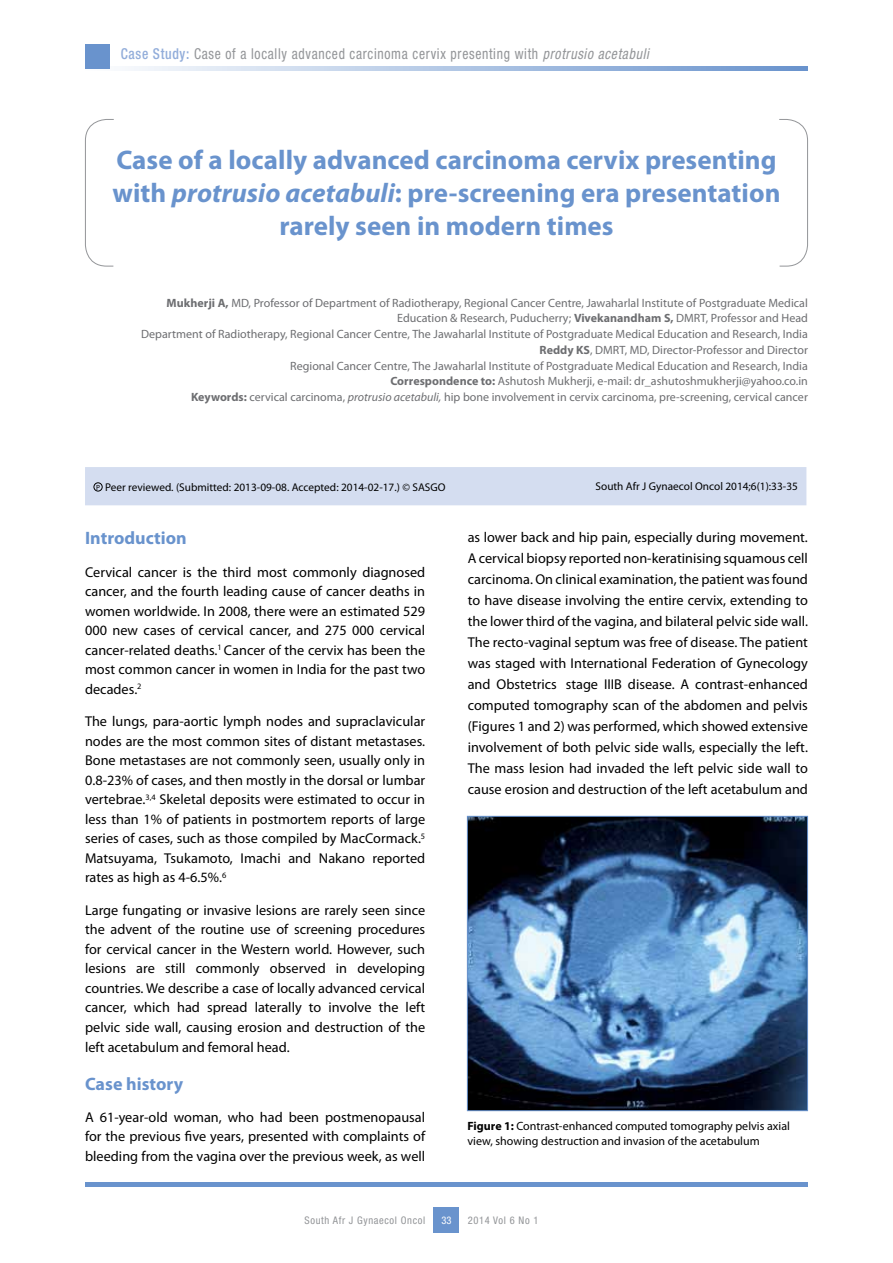
<style>
.page{position:relative;width:893px;height:1263px;background:#fff}
.page>*{position:absolute;margin:0;border:0;box-sizing:border-box;transform-origin:0 0}
.t1{font:700 27px/33px "Myriad Pro";color:#6993cd;text-align:center}
.t2{font:700 18px "Myriad Pro";color:#6993cd}
.t3{font:condensed 15px "Helvetica Neue LT Std";letter-spacing:.05em;color:#939598;scale:.91 1}
.t4{font:14.25px/19.5px "Myriad Pro";color:#000;text-align:justify}
.t5{font:12px/15.8px "Myriad Pro";color:#6d6e71;text-align:right}
.t6{font:12px/15px "Myriad Pro";color:#000}
.t7{font:11.25px "Myriad Pro";color:#000}
.t8{font:condensed 10.5px "Helvetica Neue LT Std";letter-spacing:.06em;color:#939598}
.t9{font:condensed 10.5px "Helvetica Neue LT Std";color:#fff}
.s1{font-weight:500;color:#92adda}
.s2{font-style:italic}
.s3{font-weight:700}
.s4{font-size:7.5px}
</style>
<div class="page">
<div style="left:434px;top:1208px;width:25px;height:25px;background:#6993cd"></div>
<div style="left:85px;top:1182px;width:723px;height:5px;background:#6993cd"></div>
<svg style="left:85px;top:66px;width:723px;height:5px"></svg>
<div style="left:85px;top:44px;width:24px;height:24px;background:#6993cd"></div>
<svg style="left:85px;top:119px;width:29px;height:148px"></svg>
<svg style="left:779px;top:119px;width:29px;height:148px"></svg>
<div style="left:85px;top:467px;width:721px;height:38px;background:#d4ddf0"></div>
<div style="left:94px;top:482px;width:9px;height:9px;border:1px solid #000;border-radius:50%"></div>
<img style="left:469px;top:818px;width:337px;height:291px">
<div style="left:467px;top:816px;width:341px;height:295px;border:1px solid #6993cd"></div>
<p class="t3" style="left:121px;top:45px;width:582px"><span class="s1">Case Study:</span> Case of a locally advanced carcinoma cervix presenting with <span class="s2">protrusio acetabuli</span></p>
<h1 class="t1" style="left:112px;top:144px;width:669px">Case of a locally advanced carcinoma cervix presenting with <span class="s2">protrusio acetabuli</span>: pre-screening era presentation rarely seen in modern times</h1>
<p class="t5" style="left:141px;top:295px;width:668px"><span class="s3">Mukherji A,</span> MD, Professor of Department of Radiotherapy, Regional Cancer Centre, Jawaharlal Institute of Postgraduate Medical Education &amp; Research, Puducherry; <span class="s3">Vivekanandham S,</span> DMRT, Professor and Head<br>Department of Radiotherapy, Regional Cancer Centre, The Jawaharlal Institute of Postgraduate Medical Education and Research, India <span class="s3">Reddy KS</span>, DMRT, MD, Director-Professor and Director<br>Regional Cancer Centre, The Jawaharlal Institute of Postgraduate Medical Education and Research, India<br><span class="s3">Correspondence to:</span> Ashutosh Mukherji, e-mail: dr_ashutoshmukherji@yahoo.co.in<br><span class="s3">Keywords:</span> cervical carcinoma, <span class="s2">protrusio acetabuli,</span> hip bone involvement in cervix carcinoma, pre-screening, cervical cancer</p>
<p class="t7" style="left:96px;top:481px;width:351px"><span class="s4">P</span> Peer reviewed. (Submitted: 2013-09-08. Accepted: 2014-02-17.) © SASGO</p>
<p class="t7" style="left:595px;top:480px;width:204px">South Afr J Gynaecol Oncol 2014;6(1):33-35</p>
<p class="t2" style="left:85px;top:528px;width:103px">Introduction</p>
<p class="t4" style="left:85px;top:562px;width:342px">Cervical cancer is the third most commonly diagnosed cancer, and the fourth leading cause of cancer deaths in women worldwide. In 2008, there were an estimated 529<br>000 new cases of cervical cancer, and 275 000 cervical cancer-related deaths.<sup>1</sup> Cancer of the cervix has been the most common cancer in women in India for the past two decades.<sup>2</sup></p>
<p class="t4" style="left:85px;top:712px;width:342px">The lungs, para-aortic lymph nodes and supraclavicular nodes are the most common sites of distant metastases.<br>Bone metastases are not commonly seen, usually only in 0.8-23% of cases, and then mostly in the dorsal or lumbar vertebrae.<sup>3,4</sup> Skeletal deposits were estimated to occur in less than 1% of patients in postmortem reports of large series of cases, such as those compiled by MacCormack.<sup>5<br></sup>Matsuyama, Tsukamoto, Imachi and Nakano reported rates as high as 4-6.5%.<sup>6</sup></p>
<p class="t4" style="left:85px;top:900px;width:342px">Large fungating or invasive lesions are rarely seen since the advent of the routine use of screening procedures for cervical cancer in the Western world. However, such lesions are still commonly observed in developing countries. We describe a case of locally advanced cervical cancer, which had spread laterally to involve the left pelvic side wall, causing erosion and destruction of the left acetabulum and femoral head.</p>
<p class="t2" style="left:85px;top:1073px;width:100px">Case history</p>
<p class="t4" style="left:85px;top:1107px;width:342px">A 61-year-old woman, who had been postmenopausal for the previous five years, presented with complaints of bleeding from the vagina over the previous week, as well</p>
<p class="t4" style="left:468px;top:526px;width:342px;line-height:21px">as lower back and hip pain, especially during movement.<br>A cervical biopsy reported non-keratinising squamous cell carcinoma. On clinical examination, the patient was found to have disease involving the entire cervix, extending to the lower third of the vagina, and bilateral pelvic side wall.<br>The recto-vaginal septum was free of disease. The patient was staged with International Federation of Gynecology and Obstetrics stage IIIB disease. A contrast-enhanced computed tomography scan of the abdomen and pelvis (Figures 1 and 2) was performed, which showed extensive involvement of both pelvic side walls, especially the left.<br>The mass lesion had invaded the left pelvic side wall to cause erosion and destruction of the left acetabulum and</p>
<p class="t6" style="left:467px;top:1118px;width:324px"><span class="s3">Figure 1:</span> Contrast-enhanced computed tomography pelvis axial view, showing destruction and invasion of the acetabulum</p>
<p class="t8" style="left:305px;top:1214px;width:122px">South Afr J Gynaecol Oncol</p>
<p class="t8" style="left:468px;top:1214px;width:72px">2014 Vol 6 No 1</p>
<p class="t9" style="left:441px;top:1214px;width:12px">33</p>
</div>
